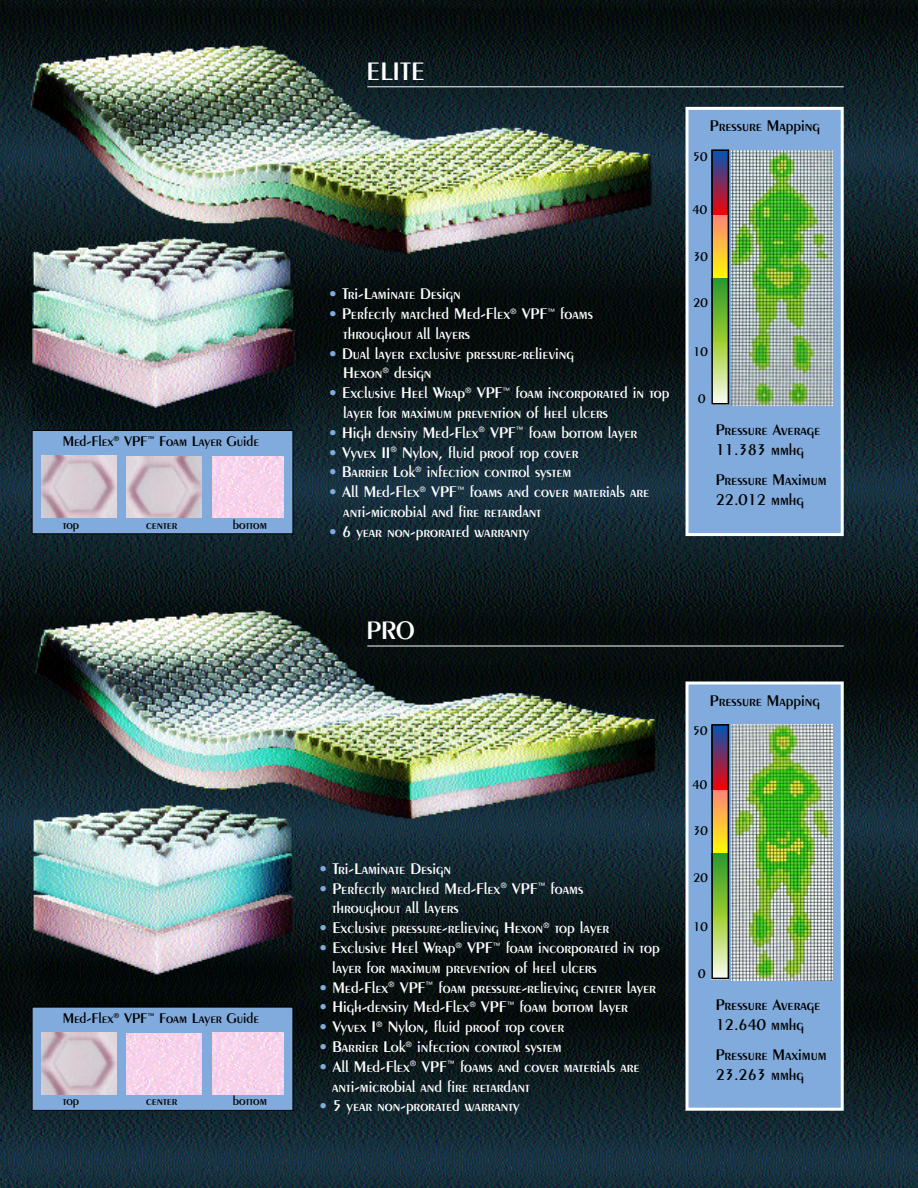
<style>
.page{position:relative;width:918px;height:1188px;background:#fff}
.page>*{position:absolute;margin:0;border:0;box-sizing:border-box;transform-origin:0 0}
.t1{font:600 27px "Peignot";color:#fff}
.t2{font:600 16.5px/19.8px "Peignot";color:#fff}
.t3{font:600 16.5px/19.8px "Peignot";color:#000}
.t4{font:600 15px "Peignot";color:#000}
.t5{font:600 13.5px "Peignot";color:#000}
.t6{font:600 13.2px "Peignot";color:#000}
.s1{color:#80abdc}
</style>
<div class="page">
<img style="left:0;top:0;width:918px;height:1188px">
<hr style="left:367px;top:86px;width:477px;height:1px;background:#fff">
<hr style="left:367px;top:646px;width:477px;height:1px;background:#fff">
<div style="left:687px;top:108px;width:155px;height:427px;background:#80abdc"></div>
<div style="left:686px;top:107px;width:158px;height:429px;border:3px solid #fff"></div>
<img style="left:732px;top:150px;width:101px;height:255px">
<svg style="left:714px;top:152px;width:12px;height:250px;background:#aa9f55"></svg>
<div style="left:711px;top:149px;width:18px;height:256px;border:2px solid #000"></div>
<div style="left:687px;top:683px;width:155px;height:426px;background:#80abdc"></div>
<div style="left:686px;top:682px;width:158px;height:429px;border:3px solid #fff"></div>
<img style="left:732px;top:725px;width:101px;height:255px">
<svg style="left:711px;top:727px;width:18px;height:253px;background:#ab9f55"></svg>
<div style="left:711px;top:724px;width:18px;height:255px;border:2px solid #000"></div>
<div style="left:32px;top:1007px;width:261px;height:103px;background:#80abdc"></div>
<div style="left:32px;top:1007px;width:261px;height:104px;border:1px solid #000"></div>
<img style="left:41px;top:1033px;width:75px;height:61px">
<img style="left:126px;top:1033px;width:75px;height:61px">
<img style="left:212px;top:1033px;width:71px;height:61px">
<div style="left:32px;top:430px;width:261px;height:104px;background:#80abdc"></div>
<div style="left:32px;top:430px;width:261px;height:104px;border:1px solid #000"></div>
<img style="left:41px;top:456px;width:75px;height:62px">
<img style="left:126px;top:456px;width:75px;height:62px">
<img style="left:212px;top:456px;width:71px;height:61px">
<p class="t4" style="left:63px;top:436px;width:198px">Med-Flex<sup>®</sup> VPF<sup>™</sup> Foam Layer Guide</p>
<p class="t5" style="left:63px;top:519px;width:18px">top</p>
<p class="t5" style="left:146px;top:519px;width:33px">center</p>
<p class="t5" style="left:233px;top:519px;width:35px">bottom</p>
<p class="t4" style="left:63px;top:1012px;width:198px">Med-Flex<sup>®</sup> VPF<sup>™</sup> Foam Layer Guide</p>
<p class="t5" style="left:63px;top:1096px;width:18px">top</p>
<p class="t5" style="left:146px;top:1096px;width:33px">center</p>
<p class="t5" style="left:233px;top:1096px;width:35px">bottom</p>
<h1 class="t1" style="left:367px;top:61px;width:59px">ELITE</h1>
<p class="t2" style="left:329px;top:285px;width:133px"><span class="s1">•</span> Tri-Laminate Design</p>
<p class="t2" style="left:343px;top:305px;width:251px;text-indent:-14px"><span class="s1">•</span> Perfectly matched Med-Flex<sup>®</sup> VPF<sup>™</sup> foams throughout all layers</p>
<p class="t2" style="left:343px;top:345px;width:232px;text-indent:-14px"><span class="s1">•</span> Dual layer exclusive pressure-relieving<br>Hexon<sup>®</sup> design</p>
<p class="t2" style="left:343px;top:384px;width:328px;text-indent:-14px"><span class="s1">•</span> Exclusive Heel Wrap<sup>®</sup> VPF<sup>™</sup> foam incorporated in top layer for maximum prevention of heel ulcers</p>
<p class="t2" style="left:329px;top:424px;width:310px"><span class="s1">•</span> High density Med-Flex<sup>®</sup> VPF<sup>™</sup> foam bottom layer</p>
<p class="t2" style="left:329px;top:444px;width:251px"><span class="s1">•</span> Vyvex II<sup>®</sup> Nylon, fluid proof top cover</p>
<p class="t2" style="left:329px;top:463px;width:244px"><span class="s1">•</span> Barrier Lok<sup>®</sup> infection control system</p>
<p class="t2" style="left:343px;top:483px;width:308px;text-indent:-14px"><span class="s1">•</span> All Med-Flex<sup>®</sup> VPF<sup>™</sup> foams and cover materials are anti-microbial and fire retardant</p>
<p class="t2" style="left:329px;top:523px;width:202px"><span class="s1">•</span> 6 year non-prorated warranty</p>
<p class="t3" style="left:710px;top:117px;width:111px">Pressure Mapping</p>
<p class="t6" style="left:693px;top:151px;width:16px">50</p>
<p class="t6" style="left:693px;top:205px;width:16px">40</p>
<p class="t6" style="left:693px;top:251px;width:16px">30</p>
<p class="t6" style="left:693px;top:298px;width:16px">20</p>
<p class="t6" style="left:693px;top:347px;width:16px">10</p>
<p class="t6" style="left:698px;top:394px;width:9px">0</p>
<p class="t3" style="left:716px;top:421px;width:106px">Pressure Average<br>11.383 mmhg</p>
<p class="t3" style="left:716px;top:471px;width:113px">Pressure Maximum<br>22.012 mmhg</p>
<h1 class="t1" style="left:367px;top:620px;width:49px">PRO</h1>
<p class="t2" style="left:319px;top:860px;width:133px"><span class="s1">•</span> Tri-Laminate Design</p>
<p class="t2" style="left:332px;top:879px;width:253px;text-indent:-13px"><span class="s1">•</span> Perfectly matched Med-Flex<sup>®</sup> VPF<sup>™</sup> foams throughout all layers</p>
<p class="t2" style="left:319px;top:919px;width:292px"><span class="s1">•</span> Exclusive pressure-relieving Hexon<sup>®</sup> top layer</p>
<p class="t2" style="left:332px;top:939px;width:329px;text-indent:-13px"><span class="s1">•</span> Exclusive Heel Wrap<sup>®</sup> VPF<sup>™</sup> foam incorporated in top layer for maximum prevention of heel ulcers</p>
<p class="t2" style="left:319px;top:978px;width:338px"><span class="s1">•</span> Med-Flex<sup>®</sup> VPF<sup>™</sup> foam pressure-relieving center layer</p>
<p class="t2" style="left:319px;top:998px;width:310px"><span class="s1">•</span> High-density Med-Flex<sup>®</sup> VPF<sup>™</sup> foam bottom layer</p>
<p class="t2" style="left:319px;top:1018px;width:246px"><span class="s1">•</span> Vyvex I<sup>®</sup> Nylon, fluid proof top cover</p>
<p class="t2" style="left:319px;top:1038px;width:244px"><span class="s1">•</span> Barrier Lok<sup>®</sup> infection control system</p>
<p class="t2" style="left:332px;top:1058px;width:309px;text-indent:-13px"><span class="s1">•</span> All Med-Flex<sup>®</sup> VPF<sup>™</sup> foams and cover materials are anti-microbial and fire retardant</p>
<p class="t2" style="left:319px;top:1097px;width:202px"><span class="s1">•</span> 5 year non-prorated warranty</p>
<p class="t3" style="left:710px;top:692px;width:111px">Pressure Mapping</p>
<p class="t6" style="left:693px;top:726px;width:16px">50</p>
<p class="t6" style="left:693px;top:779px;width:16px">40</p>
<p class="t6" style="left:693px;top:826px;width:16px">30</p>
<p class="t6" style="left:693px;top:873px;width:16px">20</p>
<p class="t6" style="left:693px;top:921px;width:16px">10</p>
<p class="t6" style="left:698px;top:968px;width:9px">0</p>
<p class="t3" style="left:716px;top:996px;width:106px">Pressure Average<br>12.640 mmhg</p>
<p class="t3" style="left:716px;top:1046px;width:113px">Pressure Maximum<br>23.263 mmhg</p>
</div>
